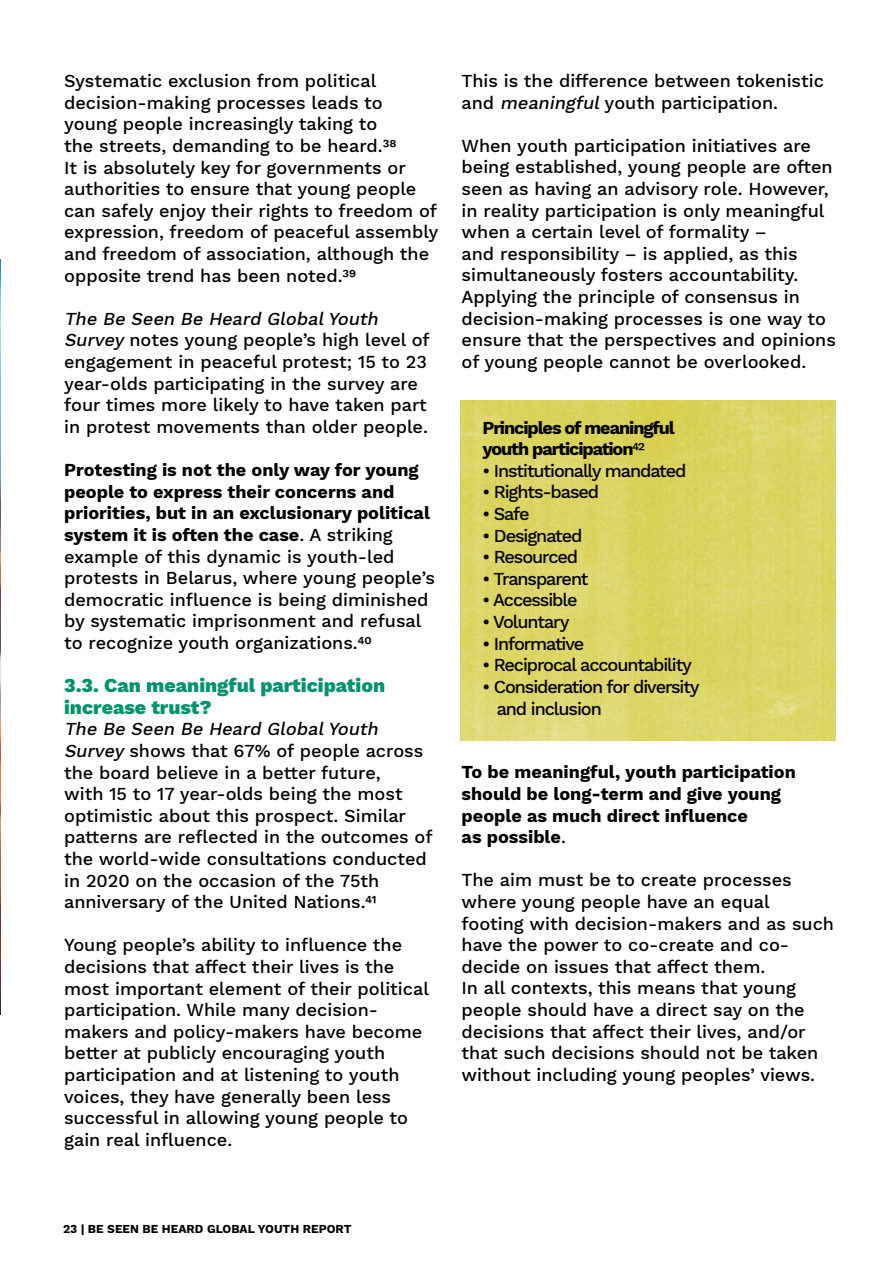
<style>
.page{position:relative;width:893px;height:1263px;background:#fff}
.page>*{position:absolute;margin:0;border:0;box-sizing:border-box;transform-origin:0 0}
.t1{font:800 19.5px/21.6px "Work Sans";color:#00936d}
.t2{font:500 18px/21.6px "Work Sans";color:#000}
.t3{font:500 18px/21.6px "Work Sans";letter-spacing:-.06em;color:#000}
.t4{font:700 18px/21.6px "Work Sans";color:#000}
.t5{font:700 18px/21.6px "Work Sans";letter-spacing:-.06em;color:#000}
.t6{font:700 12px "Work Sans";color:#000}
.s1{font-style:italic}
.s2{font-weight:700}
.s3{font-weight:500}
</style>
<div class="page">
<img style="left:0;top:260px;width:1px;height:755px">
<img style="left:461px;top:400px;width:375px;height:341px">
<p class="t2" style="left:64px;top:71px;width:376px">Systematic exclusion from political decision-making processes leads to young people increasingly taking to<br>the streets, demanding to be heard.38<br>It is absolutely key for governments or authorities to ensure that young people can safely enjoy their rights to freedom of expression, freedom of peaceful assembly and freedom of association, although the opposite trend has been noted.39</p>
<p class="t2" style="left:64px;top:309px;width:367px"><span class="s1">The Be Seen Be Heard GlobalYouth Survey</span> notes young people’s high level of engagement in peaceful protest; 15 to 23 year-olds participating in the survey are four times more likely to have taken part in protest movements than older people.</p>
<p class="t2" style="left:64px;top:460px;width:372px"><span class="s2">Protesting is not the only way for young people to express their concerns and priorities, but in an exclusionary political system it is often the case</span>. A striking example of this dynamic is youth-led protests in Belarus, where young people’s democratic influence is being diminished by systematic imprisonment and refusal to recognize youth organizations.40</p>
<h3 class="t1" style="left:64px;top:676px;width:323px">3.3. Can meaningful participation increase trust?</h3>
<p class="t2" style="left:64px;top:719px;width:370px"><span class="s1">The Be Seen Be Heard GlobalYouth Survey</span> shows that 67% of people across the board believe in a better future,<br>with 15 to 17 year-olds being the most optimistic about this prospect. Similar patterns are reflected in the outcomes of the world-wide consultations conducted in 2020 on the occasion of the 75th anniversary of the United Nations.41</p>
<p class="t2" style="left:64px;top:935px;width:366px">Young people’s ability to influence the decisions that affect their lives is the most important element of their political participation. While many decision&shy;makers and policy-makers have become better at publicly encouraging youth participation and at listening to youth voices, they have generally been less successful in allowing young people to gain real influence.</p>
<p class="t2" style="left:462px;top:71px;width:364px">This is the difference between tokenistic and <span class="s1">meaningful</span> youth participation.</p>
<p class="t2" style="left:462px;top:136px;width:376px">When youth participation initiatives are being established, young people are often seen as having an advisory role. However, in reality participation is only meaningful when a certain level of formality –<br>and responsibility – is applied, as this simultaneously fosters accountability.<br>Applying the principle of consensus in decision-making processes is one way to ensure that the perspectives and opinions of young people cannot be overlooked.</p>
<h4 class="t5" style="left:482px;top:418px;width:194px">Principles of meaningful youth participation<span class="s3">42</span></h4>
<p class="t3" style="left:482px;top:461px;width:206px">• Institutionally mandated</p>
<p class="t3" style="left:482px;top:482px;width:118px">• Rights-based</p>
<p class="t2" style="left:482px;top:504px;width:49px">• Safe</p>
<p class="t3" style="left:482px;top:526px;width:102px">• Designated</p>
<p class="t3" style="left:482px;top:547px;width:97px">• Resourced</p>
<p class="t3" style="left:482px;top:569px;width:108px">• Transparent</p>
<p class="t3" style="left:482px;top:590px;width:97px">• Accessible</p>
<p class="t3" style="left:482px;top:612px;width:89px">• Voluntary</p>
<p class="t3" style="left:482px;top:634px;width:103px">• Informative</p>
<p class="t3" style="left:482px;top:655px;width:211px">• Reciprocal accountability</p>
<p class="t3" style="left:497px;top:677px;width:205px;text-indent:-14px">• Consideration for diversity and inclusion</p>
<p class="t4" style="left:462px;top:762px;width:336px">To be meaningful, youth participation should be long-term and give young people as much direct influence<br>as possible<span class="s3">.</span></p>
<p class="t2" style="left:462px;top:870px;width:374px">The aim must be to create processes where young people have an equal footing with decision-makers and as such have the power to co-create and co&shy;decide on issues that affect them.</p>
<p class="t2" style="left:462px;top:978px;width:358px">In all contexts, this means that young people should have a direct say on the decisions that affect their lives, and/or that such decisions should not be taken without including young peoples’ views.</p>
<p class="t6" style="left:63px;top:1222px;width:290px">23 | BE SEEN BE HEARD GLOBAL YOUTH REPORT</p>
</div>
